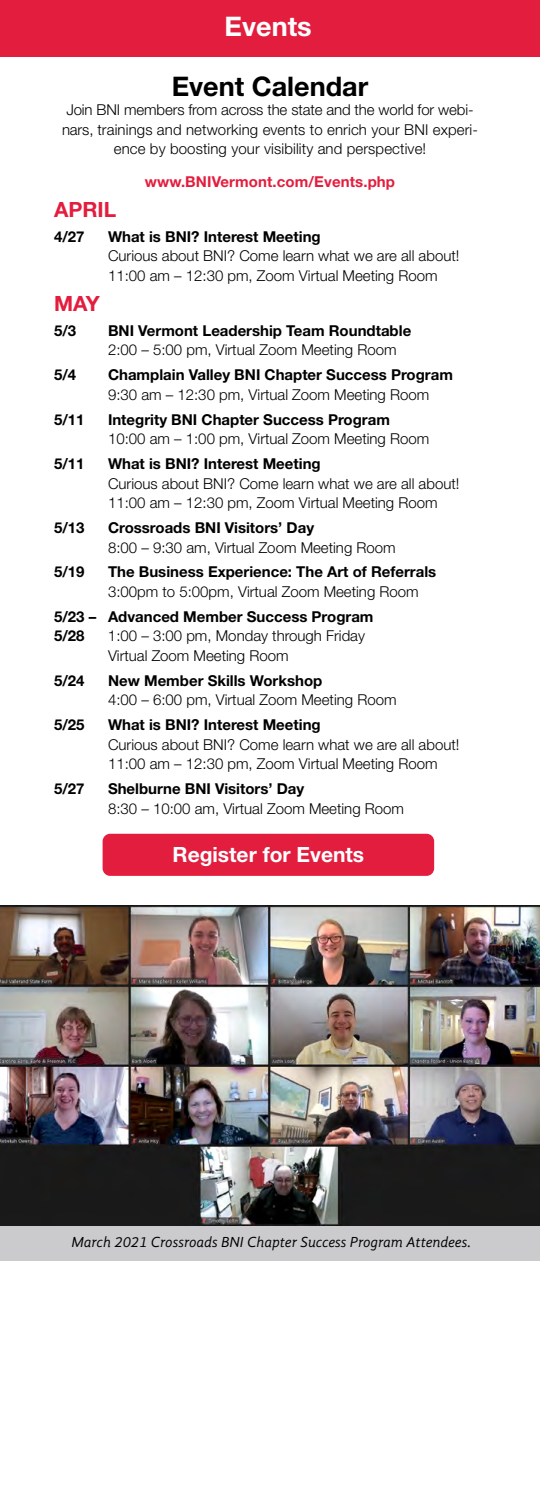
<style>
.page{position:relative;width:540px;height:1512px;background:#fff}
.page>*{position:absolute;margin:0;border:0;box-sizing:border-box;transform-origin:0 0}
.t1{font:700 27px "Helvetica Neue";color:#000}
.t2{font:700 27px "Helvetica Neue";color:#fff}
.t3{font:700 21px "Helvetica Neue";color:#fff}
.t4{font:700 21px "Helvetica Neue";color:#e31d3e}
.t5{font:300 15px/19.5px "Helvetica Neue";color:#000}
.t6{font:700 15px/19.5px "Helvetica Neue";color:#000}
.t7{font:italic 15px "Gandhi Sans";color:#000}
.t8{font:700 15px "Helvetica Neue";letter-spacing:.01em;color:#e31d3e}
.s1{font-weight:700}
.s2{font-weight:300}
</style>
<div class="page">
<div style="left:0;top:0;width:540px;height:56px;background:#e31d3e"></div>
<div style="left:103px;top:834px;width:331px;height:42px;background:#e31d3e;border-radius:8px"></div>
<div style="left:0;top:1226px;width:540px;height:34px;background:#cbcbcd"></div>
<img style="left:0;top:906px;width:540px;height:319px">
<p class="t2" style="left:225px;top:10px;width:89px">Events</p>
<p class="t1" style="left:172px;top:69px;width:198px">Event Calendar</p>
<p class="t5" style="left:62px;top:100px;width:417px;text-align:center">Join BNI members from across the state and the world for webi&shy;nars, trainings and networking events to enrich your BNI experi&shy;ence by boosting your visibility and perspective!</p>
<p class="t8" style="left:145px;top:172px;width:252px">www.BNIVermont.com/Events.php</p>
<p class="t4" style="left:54px;top:196px;width:64px">APRIL</p>
<p class="t6" style="left:54px;top:226px;width:32px">4/27</p>
<p class="t5" style="left:108px;top:226px;width:353px"><span class="s1">What is BNI? Interest Meeting<br></span>Curious about BNI? Come learn what we are all about!<br>11:00 am – 12:30 pm, Zoom Virtual Meeting Room</p>
<p class="t4" style="left:54px;top:291px;width:47px">MAY</p>
<p class="t6" style="left:54px;top:321px;width:24px">5/3</p>
<p class="t6" style="left:108px;top:321px;width:305px">BNI Vermont Leadership Team Roundtable<br><span class="s2">2:00 – 5:00 pm, Virtual Zoom Meeting Room</span></p>
<p class="t6" style="left:54px;top:365px;width:24px">5/4</p>
<p class="t6" style="left:108px;top:365px;width:346px">Champlain Valley BNI Chapter Success Program<br><span class="s2">9:30 am – 12:30 pm, Virtual Zoom Meeting Room</span></p>
<p class="t6" style="left:54px;top:409px;width:32px">5/11</p>
<p class="t5" style="left:108px;top:409px;width:323px"><span class="s1">Integrity BNI Chapter Success Program<br></span>10:00 am – 1:00 pm, Virtual Zoom Meeting Room</p>
<p class="t6" style="left:54px;top:454px;width:32px">5/11</p>
<p class="t5" style="left:108px;top:454px;width:353px"><span class="s1">What is BNI? Interest Meeting<br></span>Curious about BNI? Come learn what we are all about!<br>11:00 am – 12:30 pm, Zoom Virtual Meeting Room</p>
<p class="t6" style="left:54px;top:518px;width:32px">5/13</p>
<p class="t5" style="left:108px;top:518px;width:289px"><span class="s1">Crossroads BNI Visitors’ Day<br></span>8:00 – 9:30 am, Virtual Zoom Meeting Room</p>
<p class="t6" style="left:54px;top:562px;width:32px">5/19</p>
<p class="t6" style="left:108px;top:562px;width:330px">The Business Experience: The Art of Referrals<br><span class="s2">3:00pm to 5:00pm, Virtual Zoom Meeting Room</span></p>
<p class="t6" style="left:54px;top:606px;width:321px">5/23 – Advanced Member Success Program<br>5/28</p>
<p class="t5" style="left:108px;top:626px;width:259px">1:00 – 3:00 pm, Monday through Friday<br>Virtual Zoom Meeting Room</p>
<p class="t6" style="left:54px;top:670px;width:32px">5/24</p>
<p class="t5" style="left:108px;top:670px;width:290px"><span class="s1">New Member Skills Workshop<br></span>4:00 – 6:00 pm, Virtual Zoom Meeting Room</p>
<p class="t6" style="left:54px;top:715px;width:32px">5/25</p>
<p class="t5" style="left:108px;top:715px;width:353px"><span class="s1">What is BNI? Interest Meeting<br></span>Curious about BNI? Come learn what we are all about!<br>11:00 am – 12:30 pm, Zoom Virtual Meeting Room</p>
<p class="t6" style="left:54px;top:779px;width:32px">5/27</p>
<p class="t5" style="left:108px;top:779px;width:298px"><span class="s1">Shelburne BNI Visitors’ Day<br></span>8:30 – 10:00 am, Virtual Zoom Meeting Room</p>
<p class="t3" style="left:173px;top:842px;width:193px">Register for Events</p>
<p class="t7" style="left:71px;top:1234px;width:401px">March 2021 Crossroads BNI Chapter Success Program Attendees.</p>
</div>
